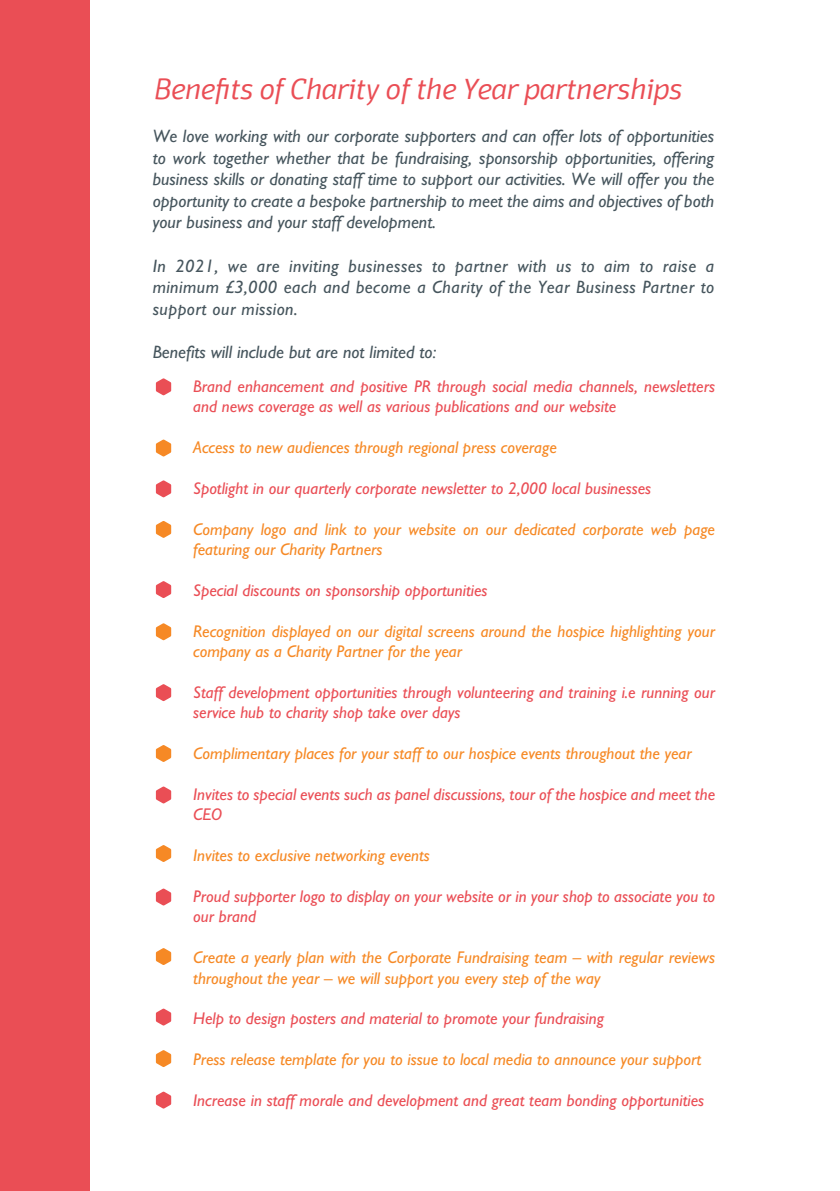
<style>
.page{position:relative;width:840px;height:1191px;background:#fff}
.page>*{position:absolute;margin:0;border:0;box-sizing:border-box;transform-origin:0 0}
.t1{font:italic 300 30px "Domotika Trial";color:#ea4e55}
.t2{font:italic 18px/21.6px "M Gill Sans";color:#46555d;text-align:justify}
.t3{font:italic 17px/20.4px "M Gill Sans";color:#ea4e55}
.t4{font:italic 17px/20.4px "M Gill Sans";color:#f68925}
</style>
<div class="page">
<div style="left:0;top:0;width:90px;height:1191px;background:#ea4e55"></div>
<svg style="left:156px;top:378px;width:15px;height:17px"></svg>
<svg style="left:156px;top:439px;width:15px;height:17px"></svg>
<svg style="left:156px;top:480px;width:15px;height:17px"></svg>
<svg style="left:156px;top:521px;width:15px;height:17px"></svg>
<svg style="left:156px;top:581px;width:15px;height:17px"></svg>
<svg style="left:156px;top:684px;width:15px;height:17px"></svg>
<svg style="left:156px;top:786px;width:15px;height:17px"></svg>
<svg style="left:156px;top:888px;width:15px;height:17px"></svg>
<svg style="left:156px;top:1008px;width:15px;height:17px"></svg>
<svg style="left:156px;top:1091px;width:15px;height:17px"></svg>
<svg style="left:156px;top:623px;width:15px;height:17px"></svg>
<svg style="left:156px;top:745px;width:15px;height:17px"></svg>
<svg style="left:156px;top:845px;width:15px;height:17px"></svg>
<svg style="left:156px;top:948px;width:15px;height:17px"></svg>
<svg style="left:156px;top:1050px;width:15px;height:17px"></svg>
<h1 class="t1" style="left:153px;top:72px;width:529px">Benefits of Charity of the Year partnerships</h1>
<p class="t2" style="left:153px;top:125px;width:563px">We love working with our corporate supporters and can offer lots of opportunities to work together whether that be fundraising, sponsorship opportunities, offering business skills or donating staff time to support our activities. We will offer you the opportunity to create a bespoke partnership to meet the aims and objectives of both your business and your staff development.</p>
<p class="t2" style="left:153px;top:255px;width:563px">In 2021, we are inviting businesses to partner with us to aim to raise a minimum £3,000 each and become a Charity of the Year Business Partner to support our mission.</p>
<p class="t2" style="left:153px;top:341px;width:285px">Benefits will include but are not limited to:</p>
<p class="t3" style="left:193px;top:376px;width:523px">Brand enhancement and positive PR through social media channels, newsletters and news coverage as well as various publications and our website</p>
<p class="t4" style="left:193px;top:437px;width:365px">Access to new audiences through regional press coverage</p>
<p class="t3" style="left:193px;top:478px;width:459px">Spotlight in our quarterly corporate newsletter to 2,000 local businesses</p>
<p class="t4" style="left:193px;top:519px;width:523px">Company logo and link to your website on our dedicated corporate web page featuring our Charity Partners</p>
<p class="t3" style="left:193px;top:580px;width:296px">Special discounts on sponsorship opportunities</p>
<p class="t4" style="left:193px;top:621px;width:523px">Recognition displayed on our digital screens around the hospice highlighting your company as a Charity Partner for the year</p>
<p class="t3" style="left:193px;top:682px;width:523px">Staff development opportunities through volunteering and training i.e running our service hub to charity shop take over days</p>
<p class="t4" style="left:193px;top:743px;width:500px">Complimentary places for your staff to our hospice events throughout the year</p>
<p class="t3" style="left:193px;top:784px;width:523px">Invites to special events such as panel discussions, tour of the hospice and meet the<br>CEO</p>
<p class="t4" style="left:193px;top:845px;width:238px">Invites to exclusive networking events</p>
<p class="t3" style="left:193px;top:886px;width:523px">Proud supporter logo to display on your website or in your shop to associate you to our brand</p>
<p class="t4" style="left:193px;top:947px;width:523px">Create a yearly plan with the Corporate Fundraising team – with regular reviews throughout the year – we will support you every step of the way</p>
<p class="t3" style="left:193px;top:1008px;width:412px">Help to design posters and material to promote your fundraising</p>
<p class="t4" style="left:193px;top:1049px;width:509px">Press release template for you to issue to local media to announce your support</p>
<p class="t3" style="left:193px;top:1090px;width:512px">Increase in staff morale and development and great team bonding opportunities</p>
</div>
